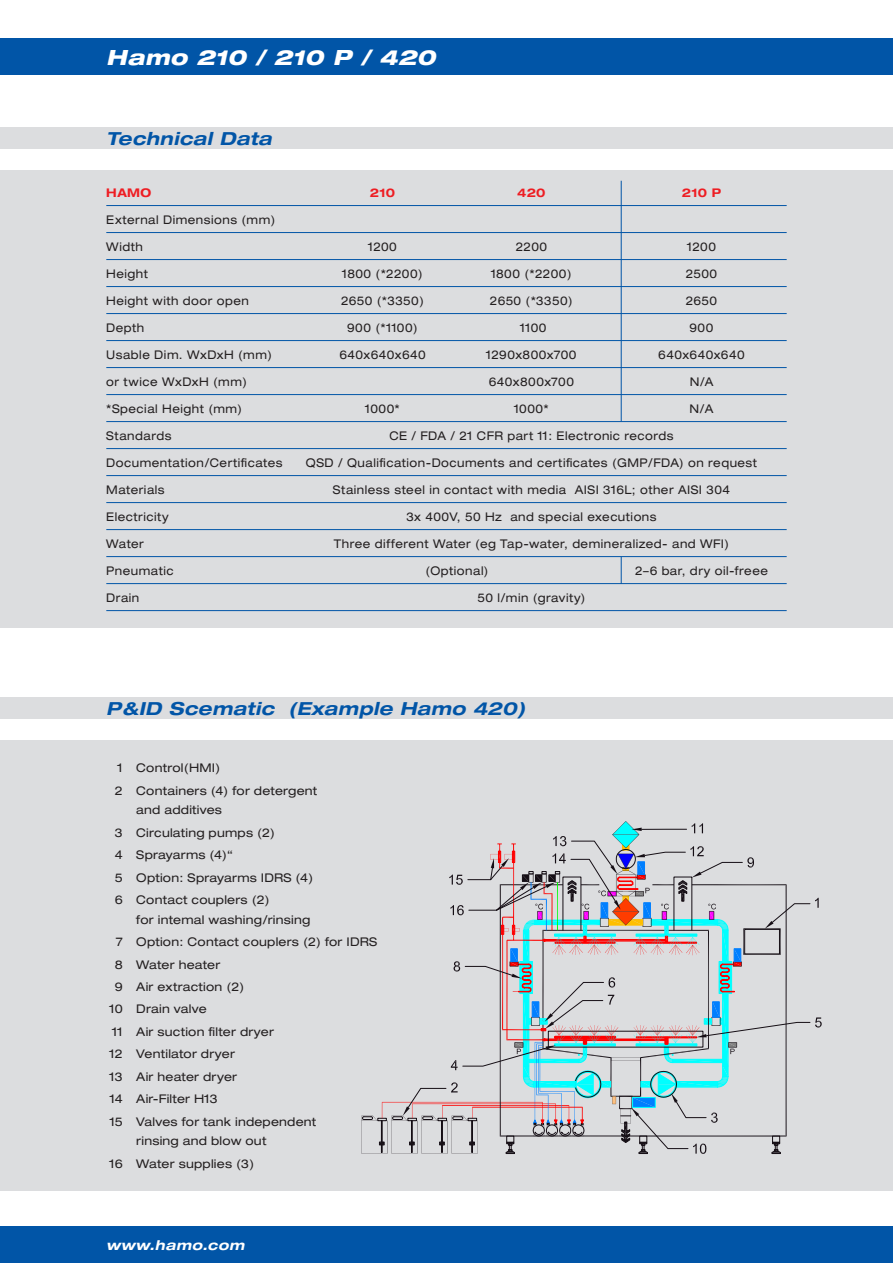
<style>
.page{position:relative;width:893px;height:1263px;background:#fff}
.page>*{position:absolute;margin:0;border:0;box-sizing:border-box;transform-origin:0 0}
.t1{font:italic 800 expanded 21px "Helvetica Neue";letter-spacing:.005em;color:#fff}
.t2{font:italic 700 expanded 18px "Helvetica Neue";letter-spacing:.025em;color:#0155a7}
.t3{font:italic 700 expanded 13.5px "Helvetica Neue";letter-spacing:.035em;color:#fff}
.t4{font:expanded 12px "Helvetica Neue";letter-spacing:.035em;color:#231f20;scale:.95 1}
.t5{font:expanded 12px/22.5px "Helvetica Neue";letter-spacing:.035em;color:#231f20}
.t6{font:expanded 12px "Helvetica Neue";letter-spacing:.015em;color:#231f20}
.t7{font:700 expanded 12px "Helvetica Neue";letter-spacing:.02em;color:#ee1d23;scale:.95 1}
.t8{font:expanded 12px "Helvetica Neue";letter-spacing:.01em;color:#231f20}
</style>
<div class="page">
<div style="left:1px;top:170px;width:892px;height:457px;background:#dcdddf"></div>
<hr style="left:106px;top:205px;width:681px;height:1px;background:#0155a7">
<hr style="left:106px;top:232px;width:681px;height:1px;background:#0155a7">
<hr style="left:106px;top:259px;width:681px;height:1px;background:#0155a7">
<hr style="left:106px;top:286px;width:681px;height:1px;background:#0155a7">
<hr style="left:106px;top:313px;width:681px;height:1px;background:#0155a7">
<hr style="left:106px;top:340px;width:681px;height:1px;background:#0155a7">
<hr style="left:106px;top:367px;width:681px;height:1px;background:#0155a7">
<hr style="left:106px;top:394px;width:681px;height:1px;background:#0155a7">
<hr style="left:106px;top:421px;width:681px;height:1px;background:#0155a7">
<hr style="left:106px;top:448px;width:681px;height:1px;background:#0155a7">
<hr style="left:106px;top:475px;width:681px;height:1px;background:#0155a7">
<hr style="left:106px;top:502px;width:681px;height:1px;background:#0155a7">
<hr style="left:106px;top:529px;width:681px;height:1px;background:#0155a7">
<hr style="left:106px;top:556px;width:681px;height:1px;background:#0155a7">
<hr style="left:106px;top:583px;width:681px;height:1px;background:#0155a7">
<hr style="left:106px;top:610px;width:681px;height:1px;background:#0155a7">
<div style="left:0;top:740px;width:893px;height:451px;background:#dcdddf"></div>
<svg style="left:361px;top:821px;width:461px;height:333px"></svg>
<hr style="left:621px;top:181px;width:1px;height:240px;background:#0155a7">
<svg style="left:621px;top:557px;width:1px;height:26px"></svg>
<div style="left:0;top:1227px;width:893px;height:36px;background:#0155a7"></div>
<div style="left:0;top:38px;width:893px;height:36px;background:#0155a7"></div>
<div style="left:0;top:128px;width:893px;height:21px;background:#dcdddf"></div>
<div style="left:0;top:697px;width:893px;height:22px;background:#dcdddf"></div>
<h1 class="t1" style="left:106px;top:44px;width:331px">Hamo 210 / 210 P / 420</h1>
<h2 class="t2" style="left:106px;top:128px;width:167px">Technical Data</h2>
<p class="t7" style="left:106px;top:185px;width:49px">HAMO</p>
<p class="t7" style="left:370px;top:185px;width:28px">210</p>
<p class="t7" style="left:517px;top:185px;width:31px">420</p>
<p class="t7" style="left:682px;top:185px;width:43px">210 P</p>
<p class="t4" style="left:106px;top:212px;width:179px">External Dimensions (mm)</p>
<p class="t4" style="left:106px;top:239px;width:40px">Width</p>
<p class="t4" style="left:368px;top:239px;width:32px">1200</p>
<p class="t4" style="left:516px;top:239px;width:35px">2200</p>
<p class="t4" style="left:687px;top:239px;width:32px">1200</p>
<p class="t4" style="left:106px;top:266px;width:46px">Height</p>
<p class="t4" style="left:342px;top:266px;width:86px">1800 (*2200)</p>
<p class="t4" style="left:491px;top:266px;width:86px">1800 (*2200)</p>
<p class="t4" style="left:686px;top:266px;width:35px">2500</p>
<p class="t4" style="left:106px;top:293px;width:152px">Height with door open</p>
<p class="t4" style="left:341px;top:293px;width:89px">2650 (*3350)</p>
<p class="t4" style="left:490px;top:293px;width:89px">2650 (*3350)</p>
<p class="t4" style="left:686px;top:293px;width:34px">2650</p>
<p class="t4" style="left:106px;top:320px;width:41px">Depth</p>
<p class="t4" style="left:347px;top:320px;width:76px">900 (*1100)</p>
<p class="t4" style="left:520px;top:320px;width:29px">1100</p>
<p class="t4" style="left:690px;top:320px;width:27px">900</p>
<p class="t4" style="left:106px;top:347px;width:176px">Usable Dim. WxDxH (mm)</p>
<p class="t4" style="left:339px;top:347px;width:92px">640x640x640</p>
<p class="t4" style="left:486px;top:347px;width:96px">1290x800x700</p>
<p class="t4" style="left:658px;top:347px;width:92px">640x640x640</p>
<p class="t4" style="left:106px;top:374px;width:150px">or twice WxDxH (mm)</p>
<p class="t4" style="left:489px;top:374px;width:91px">640x800x700</p>
<p class="t4" style="left:690px;top:374px;width:27px">N/A</p>
<p class="t4" style="left:106px;top:401px;width:145px">*Special Height (mm)</p>
<p class="t4" style="left:365px;top:401px;width:38px">1000*</p>
<p class="t4" style="left:514px;top:401px;width:38px">1000*</p>
<p class="t4" style="left:689px;top:401px;width:27px">N/A</p>
<p class="t4" style="left:106px;top:428px;width:70px">Standards</p>
<p class="t4" style="left:389px;top:428px;width:301px">CE / FDA / 21 CFR part 11: Electronic records</p>
<p class="t4" style="left:106px;top:455px;width:187px">Documentation/Certificates</p>
<p class="t4" style="left:306px;top:455px;width:477px">QSD / Qualification-Documents and certificates (GMP/FDA) on request</p>
<p class="t4" style="left:106px;top:482px;width:63px">Materials</p>
<p class="t4" style="left:333px;top:482px;width:420px">Stainless steel in contact with media AISI 316L; other AISI 304</p>
<p class="t4" style="left:106px;top:509px;width:67px">Electricity</p>
<p class="t4" style="left:406px;top:509px;width:265px">3x 400V, 50 Hz and special executions</p>
<p class="t4" style="left:106px;top:536px;width:41px">Water</p>
<p class="t4" style="left:334px;top:536px;width:417px">Three different Water (eg Tap-water, demineralized- and WFI)</p>
<p class="t4" style="left:106px;top:563px;width:72px">Pneumatic</p>
<p class="t4" style="left:425px;top:563px;width:68px">(Optional)</p>
<p class="t4" style="left:635px;top:563px;width:141px">2–6 bar, dry oil-freee</p>
<p class="t4" style="left:106px;top:590px;width:36px">Drain</p>
<p class="t4" style="left:477px;top:590px;width:115px">50 l/min (gravity)</p>
<h2 class="t2" style="left:106px;top:697px;width:420px">P&amp;ID Scematic (Example Hamo 420)</h2>
<p class="t5" style="left:115px;top:756px;width:204px">1 Control(HMI)<br>2 Containers (4) for detergent</p>
<p class="t5" style="left:115px;top:798px;width:200px;text-indent:22px">and additives<br>3 Circulating pumps (2)<br>4 Sprayarms (4)“<br>5 Option: Sprayarms IDRS (4)<br>6 Contact couplers (2)</p>
<p class="t5" style="left:136px;top:908px;width:175px">for intemal washing/rinsing</p>
<p class="t5" style="left:116px;top:930px;width:263px">7 Option: Contact couplers (2) for IDRS</p>
<p class="t8" style="left:115px;top:957px;width:107px">8 Water heater</p>
<p class="t5" style="left:115px;top:975px;width:131px">9 Air extraction (2)</p>
<p class="t5" style="left:110px;top:998px;width:99px">10 Drain valve</p>
<p class="t5" style="left:112px;top:1020px;width:163px">11 Air suction filter dryer</p>
<p class="t6" style="left:110px;top:1047px;width:127px">12 Ventilator dryer</p>
<p class="t6" style="left:110px;top:1069px;width:129px">13 Air heater dryer</p>
<p class="t5" style="left:110px;top:1088px;width:110px">14 Air-Filter H13</p>
<p class="t6" style="left:110px;top:1114px;width:208px">15 Valves for tank independent</p>
<p class="t5" style="left:110px;top:1130px;width:158px;text-indent:27px">rinsing and blow out<br>16 Water supplies (3)</p>
<p class="t3" style="left:106px;top:1237px;width:140px">www.hamo.com</p>
</div>
